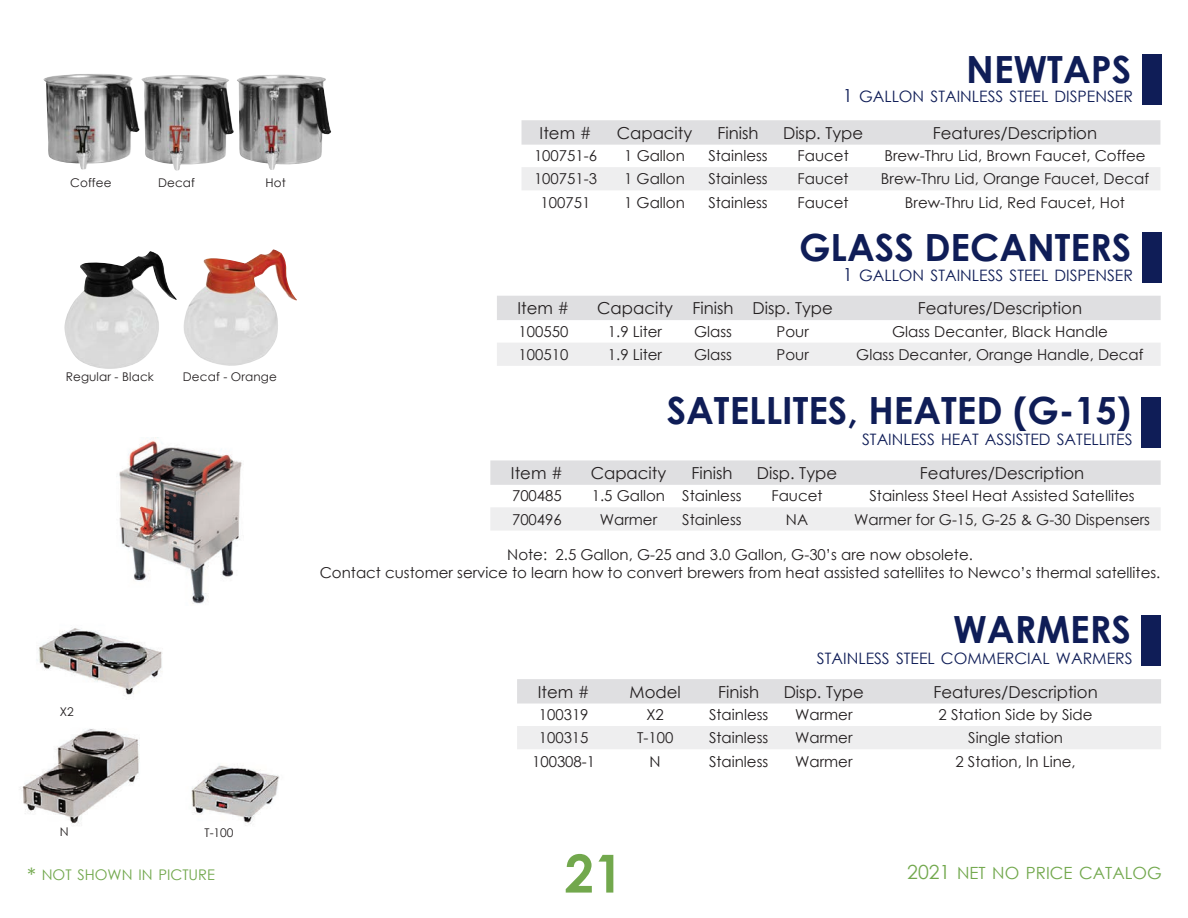
<style>
.page{position:relative;width:1188px;height:918px;background:#fff}
.page>*{position:absolute;margin:0;border:0;box-sizing:border-box;transform-origin:0 0}
.t1{font:700 52.5px "Century Gothic";color:#72a84d}
.t2{font:700 37.5px "Century Gothic";color:#0f1d57}
.t3{font:16.8px "Century Gothic";color:#72a84d}
.t4{font:16.5px "Century Gothic";color:#231f20}
.t5{font:15.75px "Century Gothic";color:#0f1d57}
.t6{font:15px "Century Gothic";color:#231f20}
.t7{font:14.7px "Century Gothic";color:#72a84d}
.Body_Brown{font:12px "Century Gothic";letter-spacing:.01em;color:#231f20}
.s1{font-size:21px}
.s2{font-size:18px}
.s3{font-size:19.5px}
</style>
<div class="page">
<img style="left:44px;top:74px;width:287px;height:97px">
<img style="left:64px;top:249px;width:233px;height:120px">
<img style="left:119px;top:437px;width:123px;height:167px">
<img style="left:20px;top:628px;width:259px;height:198px">
<div style="left:522px;top:120px;width:638px;height:25px;background:#dfdfe1"></div>
<div style="left:522px;top:167px;width:638px;height:23px;background:#eeeeef"></div>
<div style="left:497px;top:296px;width:664px;height:24px;background:#dfdfe1"></div>
<div style="left:497px;top:343px;width:664px;height:23px;background:#eeeeef"></div>
<div style="left:490px;top:460px;width:671px;height:25px;background:#dfdfe1"></div>
<div style="left:490px;top:507px;width:671px;height:23px;background:#eeeeef"></div>
<div style="left:517px;top:679px;width:644px;height:25px;background:#dfdfe1"></div>
<div style="left:517px;top:726px;width:644px;height:23px;background:#eeeeef"></div>
<div style="left:1142px;top:54px;width:19px;height:51px;background:#0f1d57"></div>
<div style="left:1142px;top:232px;width:19px;height:51px;background:#0f1d57"></div>
<div style="left:1142px;top:397px;width:19px;height:51px;background:#0f1d57"></div>
<div style="left:1142px;top:616px;width:19px;height:50px;background:#0f1d57"></div>
<p class="Body_Brown" style="left:70px;top:174px;width:43px">Coffee</p>
<p class="Body_Brown" style="left:158px;top:174px;width:38px">Decaf</p>
<p class="Body_Brown" style="left:265px;top:174px;width:22px">Hot</p>
<p class="Body_Brown" style="left:66px;top:368px;width:90px">Regular - Black</p>
<p class="Body_Brown" style="left:183px;top:368px;width:96px">Decaf - Orange</p>
<p class="Body_Brown" style="left:60px;top:704px;width:15px">X2</p>
<p class="Body_Brown" style="left:60px;top:823px;width:10px">N</p>
<p class="Body_Brown" style="left:205px;top:824px;width:31px">T-100</p>
<p class="t7" style="left:27px;top:865px;width:190px"><span class="s1">*</span> NOT SHOWN IN PICTURE</p>
<p class="t2" style="left:966px;top:41px;width:166px">NEWTAPS</p>
<p class="t5" style="left:843px;top:86px;width:292px"><span class="s2">1</span> GALLON STAINLESS STEEL DISPENSER</p>
<p class="t4" style="left:540px;top:121px;width:53px">Item #</p>
<p class="t4" style="left:617px;top:121px;width:77px">Capacity</p>
<p class="t4" style="left:718px;top:121px;width:43px">Finish</p>
<p class="t4" style="left:783px;top:121px;width:82px">Disp. Type</p>
<p class="t4" style="left:933px;top:121px;width:166px">Features/Description</p>
<p class="t6" style="left:534px;top:145px;width:65px">100751-6</p>
<p class="t6" style="left:624px;top:145px;width:62px">1 Gallon</p>
<p class="t6" style="left:708px;top:145px;width:61px">Stainless</p>
<p class="t6" style="left:798px;top:145px;width:53px">Faucet</p>
<p class="t6" style="left:884px;top:145px;width:263px">Brew-Thru Lid, Brown Faucet, Coffee</p>
<p class="t6" style="left:534px;top:168px;width:65px">100751-3</p>
<p class="t6" style="left:624px;top:168px;width:62px">1 Gallon</p>
<p class="t6" style="left:708px;top:168px;width:61px">Stainless</p>
<p class="t6" style="left:798px;top:168px;width:53px">Faucet</p>
<p class="t6" style="left:881px;top:168px;width:270px">Brew-Thru Lid, Orange Faucet, Decaf</p>
<p class="t6" style="left:541px;top:192px;width:51px">100751</p>
<p class="t6" style="left:624px;top:192px;width:62px">1 Gallon</p>
<p class="t6" style="left:708px;top:192px;width:61px">Stainless</p>
<p class="t6" style="left:798px;top:192px;width:53px">Faucet</p>
<p class="t6" style="left:905px;top:192px;width:222px">Brew-Thru Lid, Red Faucet, Hot</p>
<p class="t2" style="left:799px;top:219px;width:334px">GLASS DECANTERS</p>
<p class="t5" style="left:843px;top:264px;width:292px"><span class="s2">1</span> GALLON STAINLESS STEEL DISPENSER</p>
<p class="t4" style="left:518px;top:297px;width:53px">Item #</p>
<p class="t4" style="left:597px;top:297px;width:77px">Capacity</p>
<p class="t4" style="left:693px;top:297px;width:43px">Finish</p>
<p class="t4" style="left:753px;top:297px;width:82px">Disp. Type</p>
<p class="t4" style="left:918px;top:297px;width:166px">Features/Description</p>
<p class="t6" style="left:519px;top:321px;width:51px">100550</p>
<p class="t6" style="left:608px;top:321px;width:56px">1.9 Liter</p>
<p class="t6" style="left:694px;top:321px;width:39px">Glass</p>
<p class="t6" style="left:777px;top:321px;width:34px">Pour</p>
<p class="t6" style="left:892px;top:321px;width:217px">Glass Decanter, Black Handle</p>
<p class="t6" style="left:519px;top:344px;width:51px">100510</p>
<p class="t6" style="left:608px;top:344px;width:56px">1.9 Liter</p>
<p class="t6" style="left:694px;top:344px;width:39px">Glass</p>
<p class="t6" style="left:777px;top:344px;width:34px">Pour</p>
<p class="t6" style="left:856px;top:344px;width:289px">Glass Decanter, Orange Handle, Decaf</p>
<p class="t2" style="left:667px;top:382px;width:466px">SATELLITES, HEATED (G-15)</p>
<p class="t5" style="left:862px;top:429px;width:272px">STAINLESS HEAT ASSISTED SATELLITES</p>
<p class="t4" style="left:511px;top:461px;width:53px">Item #</p>
<p class="t4" style="left:591px;top:461px;width:77px">Capacity</p>
<p class="t4" style="left:691px;top:461px;width:43px">Finish</p>
<p class="t4" style="left:757px;top:461px;width:82px">Disp. Type</p>
<p class="t4" style="left:920px;top:461px;width:166px">Features/Description</p>
<p class="t6" style="left:512px;top:485px;width:51px">700485</p>
<p class="t6" style="left:592px;top:485px;width:75px">1.5 Gallon</p>
<p class="t6" style="left:682px;top:485px;width:61px">Stainless</p>
<p class="t6" style="left:771px;top:485px;width:53px">Faucet</p>
<p class="t6" style="left:869px;top:485px;width:267px">Stainless Steel Heat Assisted Satellites</p>
<p class="t6" style="left:512px;top:509px;width:51px">700496</p>
<p class="t6" style="left:600px;top:509px;width:59px">Warmer</p>
<p class="t6" style="left:682px;top:509px;width:61px">Stainless</p>
<p class="t6" style="left:786px;top:509px;width:24px">NA</p>
<p class="t6" style="left:854px;top:509px;width:298px">Warmer for G-15, G-25 &amp; G-30 Dispensers</p>
<p class="t6" style="left:507px;top:545px;width:467px">Note: 2.5 Gallon, G-25 and 3.0 Gallon, G-30’s are now obsolete.</p>
<p class="t6" style="left:320px;top:563px;width:842px">Contact customer service to learn how to convert brewers from heat assisted satellites to Newco’s thermal satellites.</p>
<p class="t2" style="left:953px;top:601px;width:179px">WARMERS</p>
<p class="t5" style="left:817px;top:647px;width:317px">STAINLESS STEEL COMMERCIAL WARMERS</p>
<p class="t4" style="left:538px;top:680px;width:53px">Item #</p>
<p class="t4" style="left:630px;top:680px;width:53px">Model</p>
<p class="t4" style="left:718px;top:680px;width:43px">Finish</p>
<p class="t4" style="left:784px;top:680px;width:82px">Disp. Type</p>
<p class="t4" style="left:934px;top:680px;width:166px">Features/Description</p>
<p class="t6" style="left:539px;top:704px;width:51px">100319</p>
<p class="t6" style="left:646px;top:704px;width:19px">X2</p>
<p class="t6" style="left:709px;top:704px;width:61px">Stainless</p>
<p class="t6" style="left:795px;top:704px;width:59px">Warmer</p>
<p class="t6" style="left:939px;top:704px;width:156px">2 Station Side by Side</p>
<p class="t6" style="left:539px;top:727px;width:51px">100315</p>
<p class="t6" style="left:637px;top:727px;width:38px">T-100</p>
<p class="t6" style="left:709px;top:727px;width:61px">Stainless</p>
<p class="t6" style="left:795px;top:727px;width:59px">Warmer</p>
<p class="t6" style="left:968px;top:727px;width:96px">Single station</p>
<p class="t6" style="left:532px;top:751px;width:65px">100308-1</p>
<p class="t6" style="left:650px;top:751px;width:13px">N</p>
<p class="t6" style="left:709px;top:751px;width:61px">Stainless</p>
<p class="t6" style="left:795px;top:751px;width:59px">Warmer</p>
<p class="t6" style="left:955px;top:751px;width:122px">2 Station, In Line,</p>
<h1 class="t1" style="left:565px;top:834px;width:60px">21</h1>
<p class="t3" style="left:907px;top:861px;width:256px"><span class="s3">2021</span> NET NO PRICE CATALOG</p>
</div>
